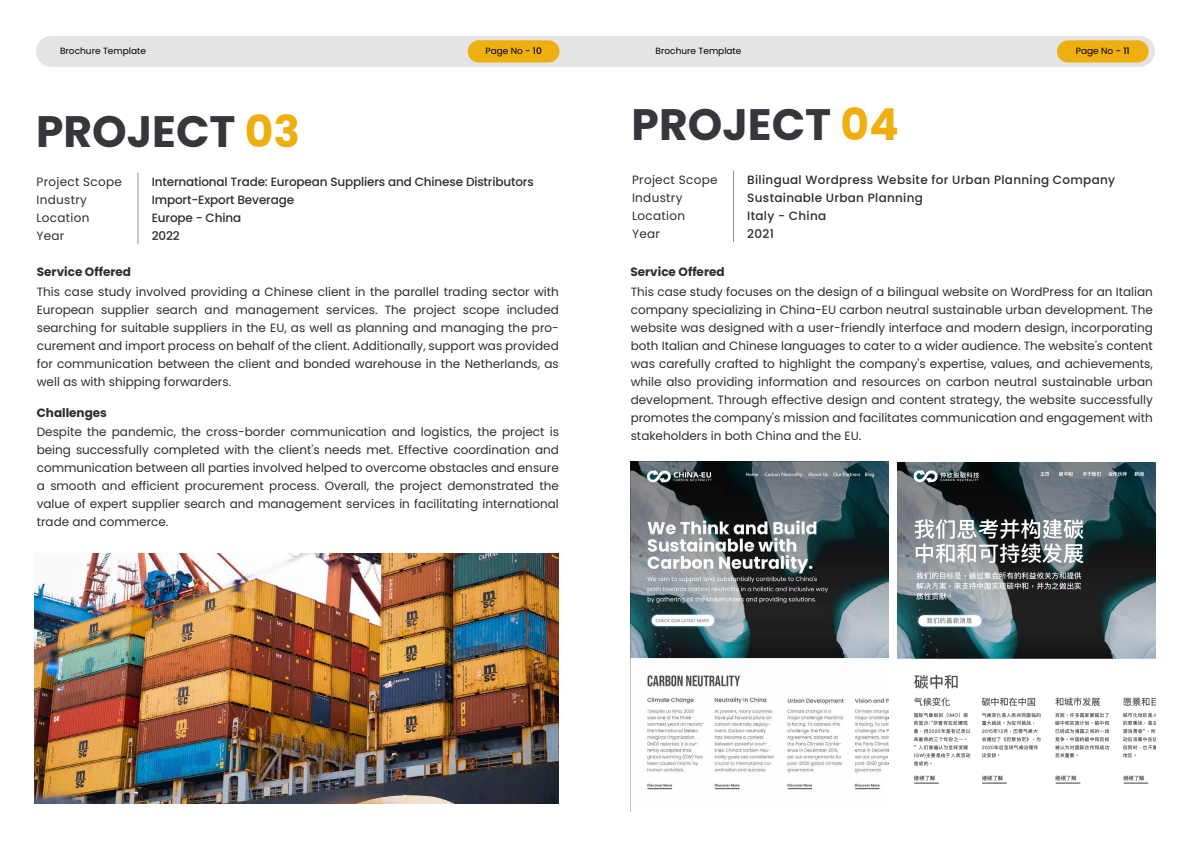
<style>
.page{position:relative;width:1191px;height:842px;background:#fff}
.page>*{position:absolute;margin:0;border:0;box-sizing:border-box;transform-origin:0 0}
.t1{font:700 44px "Poppins";color:#36373d}
.t2{font:12px/18px "Poppins";color:#2d2d2d;text-align:justify}
.t3{font:500 12px/18px "Poppins";letter-spacing:-.01em;color:#2d2d2d}
.t4{font:500 12px/18px "Poppins";letter-spacing:.025em;color:#2d2d2d}
.t5{font:12px/18px "Poppins";letter-spacing:.025em;color:#2d2d2d}
.t6{font:700 12px "Poppins";color:#2d2d2d}
.t7{font:9px "Poppins";color:#000}
.s1{font-weight:500}
.s2{color:#efaf11}
</style>
<div class="page">
<div style="left:36px;top:36px;width:1119px;height:31px;background:#e3e4e5;border-radius:15px"></div>
<div style="left:468px;top:40px;width:91px;height:23px;background:#efaf11;border-radius:11px"></div>
<div style="left:1057px;top:40px;width:91px;height:23px;background:#efaf11;border-radius:11px"></div>
<img style="left:630px;top:462px;width:258px;height:350px">
<hr style="left:733px;top:170px;width:1px;height:72px;background:#231f20">
<hr style="left:138px;top:173px;width:1px;height:71px;background:#231f20">
<img style="left:898px;top:462px;width:257px;height:322px">
<img style="left:35px;top:553px;width:524px;height:250px">
<p class="t7" style="left:60px;top:46px;width:87px">Brochure Template</p>
<p class="t7" style="left:485px;top:46px;width:58px">Page No <span class="s1">- 10</span></p>
<p class="t7" style="left:655px;top:46px;width:87px">Brochure Template</p>
<p class="t7" style="left:1076px;top:46px;width:55px">Page No <span class="s1">- 11</span></p>
<h1 class="t1" style="left:36px;top:106px;width:266px">PROJECT <span class="s2">03</span></h1>
<h1 class="t1" style="left:631px;top:99px;width:269px">PROJECT <span class="s2">04</span></h1>
<p class="t5" style="left:36px;top:173px;width:87px">Project Scope<br>Industry<br>Location<br>Year</p>
<p class="t6" style="left:37px;top:265px;width:96px">Service Offered</p>
<p class="t3" style="left:152px;top:173px;width:383px">International Trade: European Suppliers and Chinese Distributors<br>Import-Export Beverage<br>Europe - China<br>2022</p>
<p class="t2" style="left:37px;top:282px;width:523px">This case study involved providing a Chinese client in the parallel trading sector with European supplier search and management services. The project scope included searching for suitable suppliers in the EU, as well as planning and managing the pro&shy;curement and import process on behalf of the client. Additionally, support was provided for communication between the client and bonded warehouse in the Netherlands, as well as with shipping forwarders.</p>
<p class="t2" style="left:37px;top:423px;width:523px">Despite the pandemic, the cross-border communication and logistics, the project is being successfully completed with the client's needs met. Effective coordination and communication between all parties involved helped to overcome obstacles and ensure a smooth and efficient procurement process. Overall, the project demonstrated the value of expert supplier search and management services in facilitating international trade and commerce.</p>
<p class="t6" style="left:37px;top:406px;width:72px">Challenges</p>
<p class="t5" style="left:632px;top:171px;width:87px">Project Scope<br>Industry<br>Location<br>Year</p>
<p class="t6" style="left:630px;top:265px;width:96px">Service Offered</p>
<p class="t4" style="left:747px;top:171px;width:369px">Bilingual Wordpress Website for Urban Planning Company<br>Sustainable Urban Planning<br>Italy - China<br>2021</p>
<p class="t2" style="left:631px;top:282px;width:524px">This case study focuses on the design of a bilingual website on WordPress for an Italian company specializing in China-EU carbon neutral sustainable urban development. The website was designed with a user-friendly interface and modern design, incorporating both Italian and Chinese languages to cater to a wider audience. The website's content was carefully crafted to highlight the company's expertise, values, and achievements, while also providing information and resources on carbon neutral sustainable urban development. Through effective design and content strategy, the website successfully promotes the company's mission and facilitates communication and engagement with stakeholders in both China and the EU.</p>
</div>
